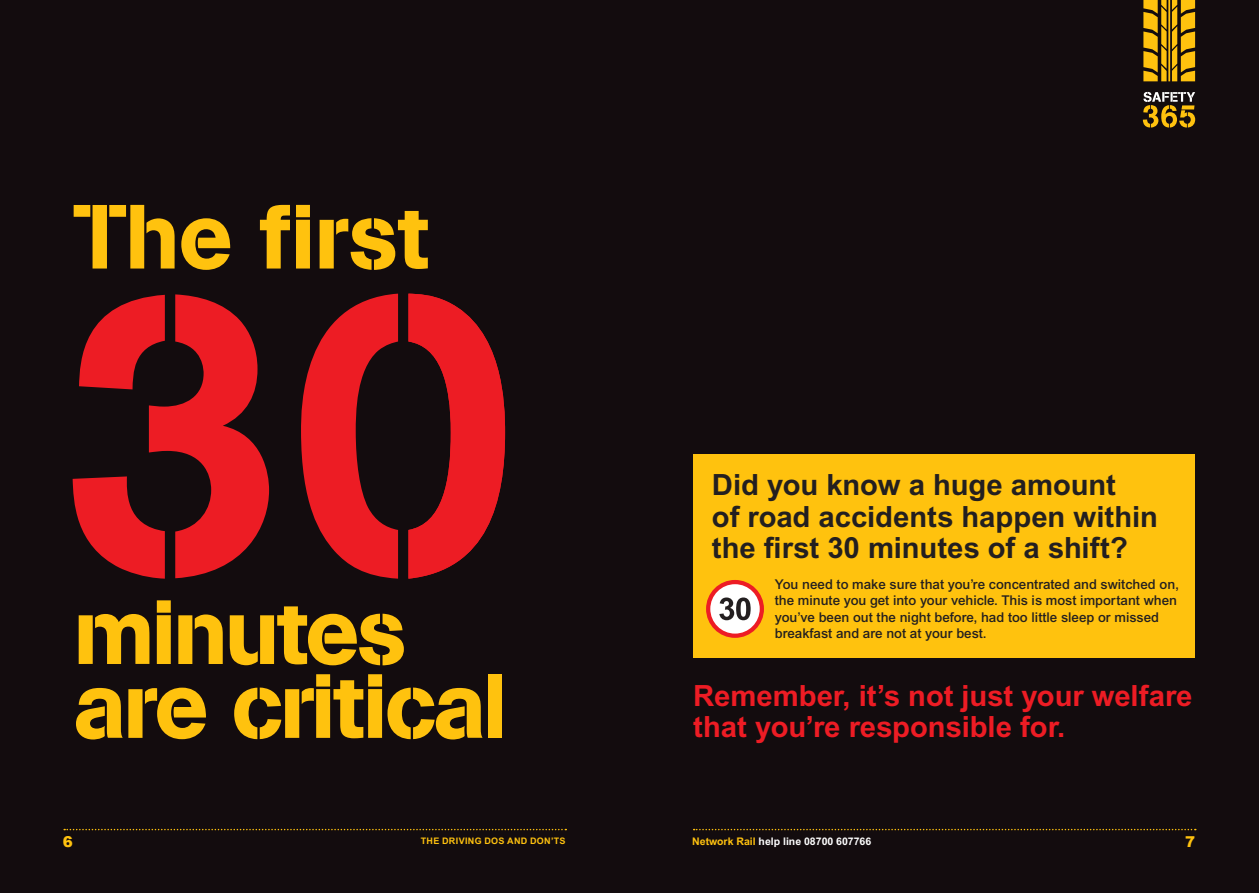
<style>
.page{position:relative;width:1259px;height:893px;background:#130c0e}
.page>*{position:absolute;margin:0;border:0;box-sizing:border-box;transform-origin:0 0}
.t1{font:90px "AG Book Stencil";letter-spacing:-.03em;color:#ffc20e}
.t2{font:700 29.25px/31.5px "Arial";letter-spacing:-.005em;color:#231f20}
.t3{font:700 29.25px/31.5px "Arial";letter-spacing:-.005em;color:#ed1c24}
.t4{font:900 15px "Arial";color:#ffc20e}
.t5{font:500 13.5px/16.5px "Arial";color:#231f20}
.t6{font:700 10.5px "Arial SFMT";color:#fff}
.t7{font:700 9px "Arial SFMT";letter-spacing:.04em;color:#ffc20e}
.s1{color:#ffc20e}
</style>
<div class="page">
<div style="left:693px;top:454px;width:502px;height:204px;background:#ffc20e"></div>
<svg style="left:64px;top:829px;width:502px;height:1px"></svg>
<svg style="left:693px;top:829px;width:502px;height:1px"></svg>
<svg style="left:1143px;top:92px;width:52px;height:36px"></svg>
<svg style="left:1143px;top:0;width:52px;height:81px"></svg>
<svg style="left:73px;top:294px;width:196px;height:285px;fill:#ed1c24"></svg>
<svg style="left:301px;top:294px;width:98px;height:285px;fill:#ed1c24"></svg>
<svg style="left:408px;top:294px;width:97px;height:285px"></svg>
<svg style="left:706px;top:580px;width:58px;height:58px"></svg>
<div style="left:710px;top:584px;width:49px;height:50px;background:#fff;border-radius:50%"></div>
<svg style="left:719px;top:597px;width:31px;height:23px"></svg>
<h1 class="t1" style="left:74px;top:183px;width:357px">The first</h1>
<h1 class="t1" style="left:74px;top:579px;width:335px">minutes</h1>
<h2 class="t2" style="left:712px;top:469px;width:447px">Did you know a huge amount<br>of road accidents happen within the first 30 minutes of a shift?</h2>
<p class="t5" style="left:775px;top:576px;width:406px">You need to make sure that you’re concentrated and switched on, the minute you get into your vehicle. This is most important when you’ve been out the night before, had too little sleep or missed</p>
<p class="t5" style="left:775px;top:625px;width:213px">breakfast and are not at your best.</p>
<h1 class="t1" style="left:74px;top:652px;width:435px">are critical</h1>
<h2 class="t3" style="left:693px;top:679px;width:501px">Remember, it’s not just your welfare that you’re responsible for.</h2>
<p class="t4" style="left:63px;top:831px;width:12px">6</p>
<p class="t7" style="left:421px;top:835px;width:95px">THE DRIVING DOs and</p>
<p class="t7" style="left:530px;top:835px;width:8px">don</p>
<p class="t7" style="left:551px;top:835px;width:16px">’ts</p>
<p class="t6" style="left:692px;top:835px;width:180px"><span class="s1">Network Rail</span> help line 08700 607766</p>
<p class="t4" style="left:1185px;top:831px;width:12px">7</p>
</div>
